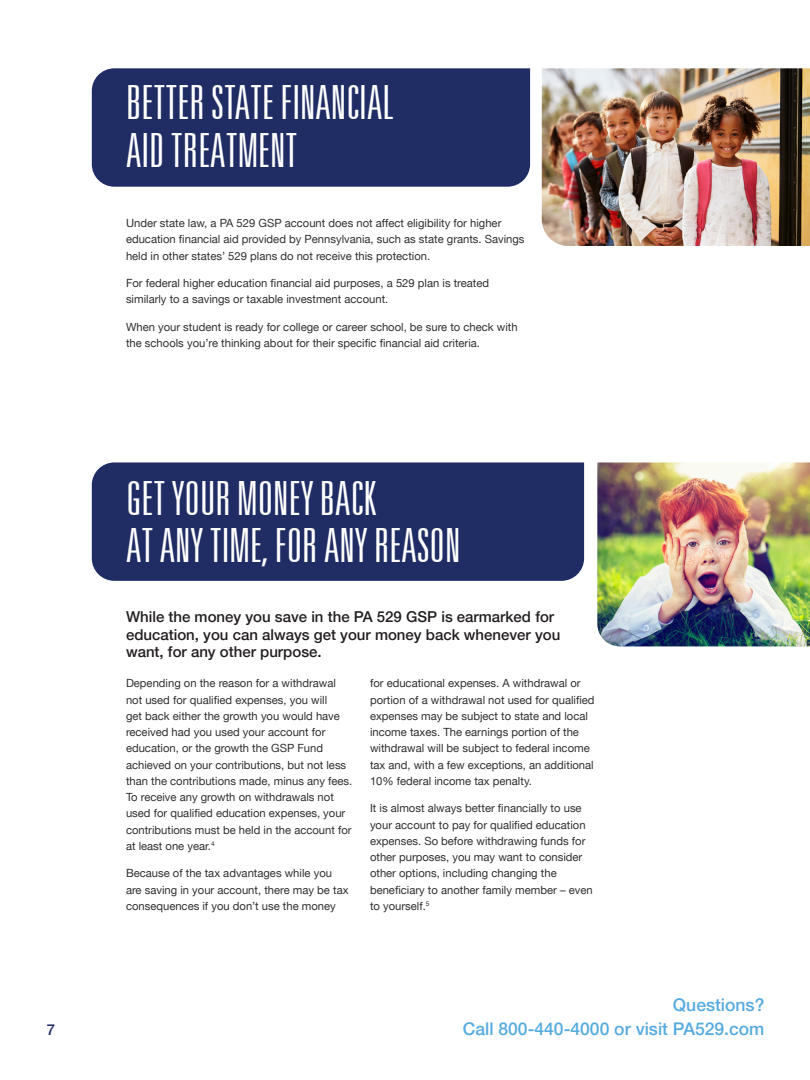
<style>
.page{position:relative;width:810px;height:1080px;background:#fff}
.page>*{position:absolute;margin:0;border:0;box-sizing:border-box;transform-origin:0 0}
.t1{font:300 ultra-condensed 46.25px/47.5px "Nova Light Ultra S Si";color:#fff}
.t2{font:500 17.5px "Helvetica Neue LT";color:#57abdf}
.text{font:500 15px/17.5px "Helvetica Neue LT";color:#231f20}
.t3{font:500 15px "Helvetica Neue LT";color:#202c64}
.text-2{font:11.25px/16.2px "Helvetica Neue LT";color:#2f3030}
</style>
<div class="page">
<div style="left:92px;top:462px;width:492px;height:119px;background:#202c64"></div>
<div style="left:92px;top:68px;width:438px;height:119px;background:#202c64"></div>
<img style="left:542px;top:68px;width:268px;height:178px">
<img style="left:597px;top:462px;width:213px;height:184px">
<p class="t1" style="left:126px;top:78px;width:270px">BETTER STATE FINANCIAL<br>AID TREATMENT</p>
<p class="text-2" style="left:126px;top:215px;width:400px">Under state law, a PA 529 GSP account does not affect eligibility for higher education financial aid provided by Pennsylvania, such as state grants. Savings held in other states’ 529 plans do not receive this protection.</p>
<p class="text-2" style="left:126px;top:275px;width:365px">For federal higher education financial aid purposes, a 529 plan is treated similarly to a savings or taxable investment account.</p>
<p class="text-2" style="left:126px;top:319px;width:393px">When your student is ready for college or career school, be sure to check with the schools you’re thinking about for their specific financial aid criteria.</p>
<p class="t1" style="left:126px;top:474px;width:336px">GET YOUR MONEY BACK<br>AT ANY TIME, FOR ANY REASON</p>
<p class="text" style="left:126px;top:608px;width:436px">While the money you save in the PA 529 GSP is earmarked for education, you can always get your money back whenever you want, for any other purpose.</p>
<p class="text-2" style="left:126px;top:675px;width:228px">Depending on the reason for a withdrawal not used for qualified expenses, you will<br>get back either the growth you would have received had you used your account for education, or the growth the GSP Fund achieved on your contributions, but not less than the contributions made, minus any fees.<br>To receive any growth on withdrawals not used for qualified education expenses, your contributions must be held in the account for at least one year.<sup>4</sup></p>
<p class="text-2" style="left:126px;top:865px;width:224px">Because of the tax advantages while you are saving in your account, there may be tax consequences if you don’t use the money</p>
<p class="text-2" style="left:370px;top:675px;width:226px">for educational expenses. A withdrawal or portion of a withdrawal not used for qualified expenses may be subject to state and local income taxes. The earnings portion of the withdrawal will be subject to federal income tax and, with a few exceptions, an additional 10% federal income tax penalty.</p>
<p class="text-2" style="left:370px;top:800px;width:224px">It is almost always better financially to use your account to pay for qualified education expenses. So before withdrawing funds for other purposes, you may want to consider other options, including changing the beneficiary to another family member – even to yourself.<sup>5</sup></p>
<h2 class="t2" style="left:673px;top:994px;width:93px">Questions?</h2>
<h3 class="t3" style="left:47px;top:1021px;width:10px">7</h3>
<h2 class="t2" style="left:463px;top:1018px;width:303px">Call 800-440-4000 or visit PA529.com</h2>
</div>
